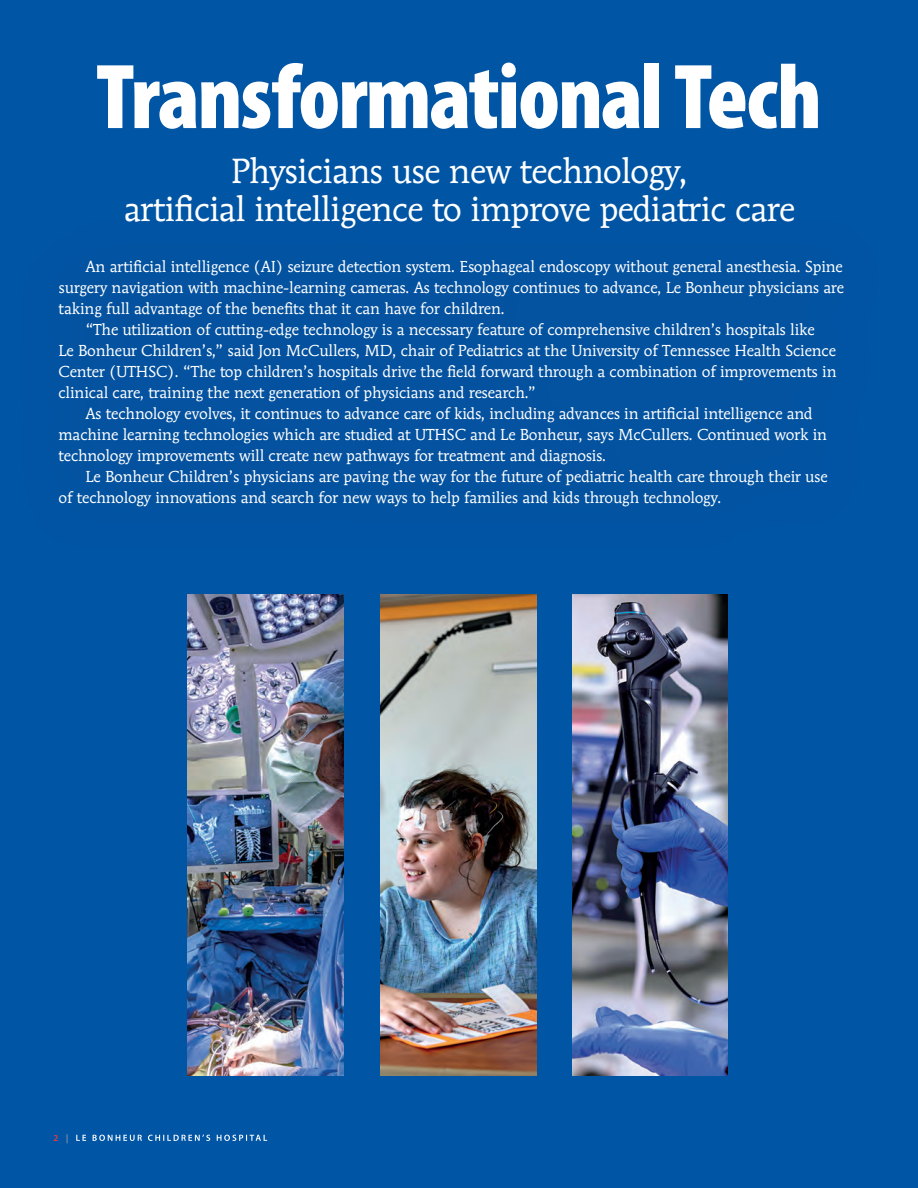
<style>
.page{position:relative;width:918px;height:1188px;background:#0155a5}
.page>*{position:absolute;margin:0;border:0;box-sizing:border-box;transform-origin:0 0}
.t1{font:900 condensed 93px "Myriad Pro";letter-spacing:-.02em;color:#fff}
.t2{font:34.65px/38.5px "Mendoza Roman Std";letter-spacing:-.02em;color:#fff;text-align:center}
.t3{font:15.75px "Mendoza Roman Std";letter-spacing:-.01em;color:#fff}
.t4{font:600 9px "Myriad Pro";color:#ee3a41}
.s1{font-family:"Mendoza Roman Std";font-weight:500;color:#a8a9ad}
</style>
<div class="page">
<img style="left:187px;top:594px;width:156px;height:481px">
<img style="left:380px;top:594px;width:156px;height:481px">
<img style="left:572px;top:594px;width:156px;height:481px">
<div style="left:14px;top:214px;width:873px;height:339px;background:#0353a1"></div>
<svg style="left:76px;top:1135px;width:191px;height:6px"></svg>
<h1 class="t1" style="left:96px;top:37px;width:727px">Transformational Tech</h1>
<h2 class="t2" style="left:124px;top:151px;width:673px">Physicians use new technology,<br>artificial intelligence to improve pediatric care</h2>
<p class="t3" style="left:86px;top:257px;width:759px">An artificial intelligence (AI) seizure detection system. Esophageal endoscopy without general anesthesia. Spine</p>
<p class="t3" style="left:59px;top:278px;width:787px">surgery navigation with machine-learning cameras. As technology continues to advance, Le Bonheur physicians are</p>
<p class="t3" style="left:59px;top:299px;width:448px">taking full advantage of the benefits that it can have for children.</p>
<p class="t3" style="left:86px;top:320px;width:731px">“The utilization of cutting-edge technology is a necessary feature of comprehensive children’s hospitals like</p>
<p class="t3" style="left:59px;top:341px;width:779px">Le Bonheur Children’s,” said Jon McCullers, MD, chair of Pediatrics at the University of Tennessee Health Science</p>
<p class="t3" style="left:59px;top:362px;width:780px">Center (UTHSC). “The top children’s hospitals drive the field forward through a combination of improvements in</p>
<p class="t3" style="left:59px;top:383px;width:479px">clinical care, training the next generation of physicians and research.”</p>
<p class="t3" style="left:86px;top:404px;width:729px">As technology evolves, it continues to advance care of kids, including advances in artificial intelligence and</p>
<p class="t3" style="left:59px;top:425px;width:770px">machine learning technologies which are studied at UTHSC and Le Bonheur, says McCullers. Continued work in</p>
<p class="t3" style="left:59px;top:446px;width:549px">technology improvements will create new pathways for treatment and diagnosis.</p>
<p class="t3" style="left:86px;top:467px;width:744px">Le Bonheur Children’s physicians are paving the way for the future of pediatric health care through their use</p>
<p class="t3" style="left:58px;top:488px;width:665px">of technology innovations and search for new ways to help families and kids through technology.</p>
<p class="t4" style="left:54px;top:1132px;width:18px">2 <span class="s1">|</span></p>
</div>
